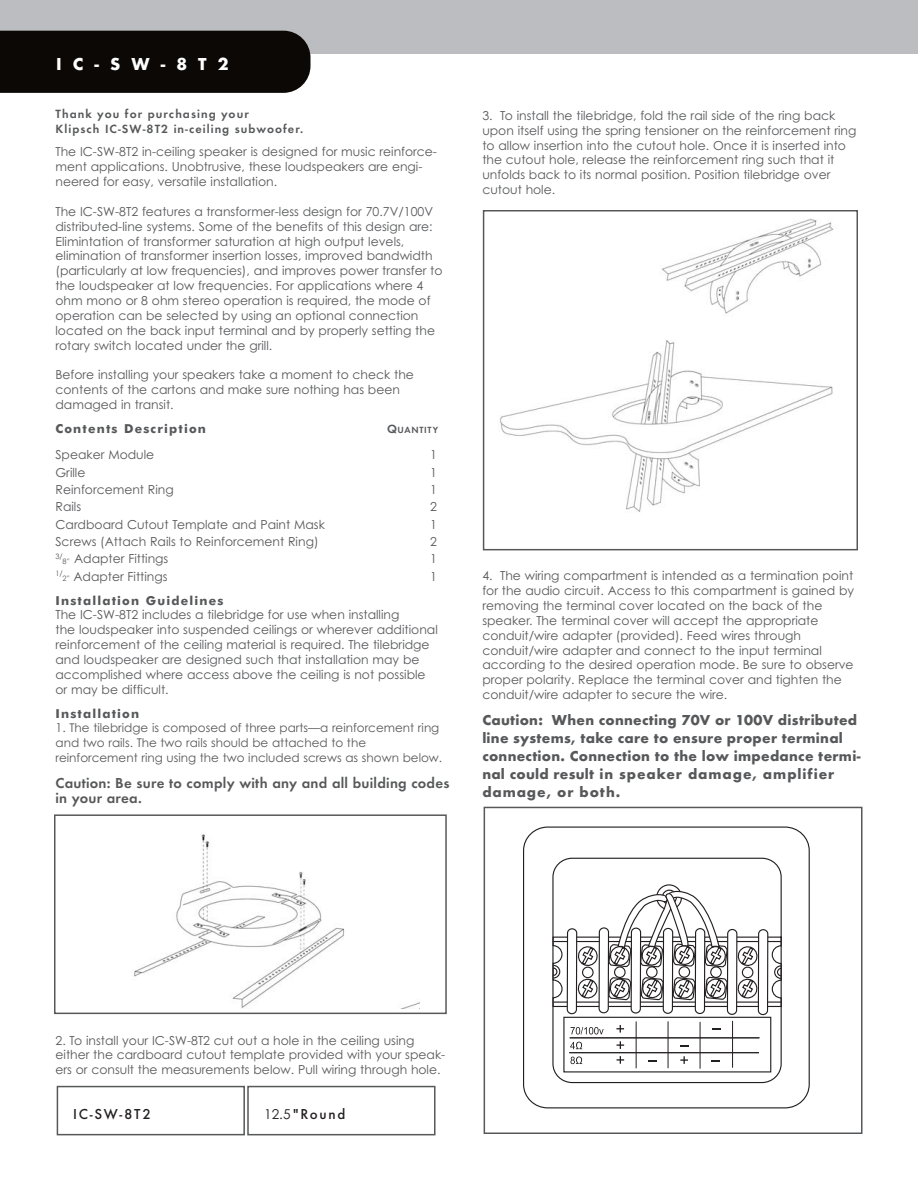
<style>
.page{position:relative;width:918px;height:1188px;background:#fff}
.page>*{position:absolute;margin:0;border:0;box-sizing:border-box;transform-origin:0 0}
.t1{font:700 18px "Futura T";letter-spacing:.61em;color:#fff}
.t2{font:700 15px/18px "Futura T";letter-spacing:.02em;color:#57585a}
.t3{font:600 15px/14.9px "Futura T";letter-spacing:.015em;color:#57585a}
.t4{font:500 15px "Futura T";letter-spacing:.115em;color:#231f20}
.t5{font:12.45px/14.9px "Century Gothic";color:#57585a}
.t6{font:600 12.45px/14.9px "Futura T";letter-spacing:.085em;color:#57585a}
.t7{font:700 12.45px "Futura BT";letter-spacing:.095em;color:#57585a}
.t8{font:12px/14.5px "Century Gothic";color:#57585a}
.t9{font:600 9.3px "Futura T";letter-spacing:.075em;color:#57585a}
.t10{font:7.5px "Century Gothic";color:#57585a}
.s1{font-size:12.45px}
.s2{font-size:7.5px}
.s3{font-family:"Century Gothic";font-weight:400;font-size:13.65px}
</style>
<div class="page">
<div style="left:0;top:0;width:918px;height:54px;background:#bcbdc0"></div>
<div style="left:0;top:31px;width:311px;height:62px;background:#0c0806"></div>
<img style="left:500px;top:218px;width:334px;height:294px">
<div style="left:483px;top:210px;width:375px;height:340px;border:2px solid #57585a"></div>
<div style="left:54px;top:814px;width:393px;height:200px;border:2px solid #57585a"></div>
<div style="left:484px;top:807px;width:378px;height:327px;border:2px solid #57585a"></div>
<div style="left:663px;top:928px;width:10px;height:86px;border:1px solid #231f20;border-radius:4px"></div>
<div style="left:695px;top:928px;width:10px;height:86px;border:1px solid #231f20;border-radius:4px"></div>
<div style="left:599px;top:927px;width:10px;height:86px;border:1px solid #231f20;border-radius:4px"></div>
<div style="left:631px;top:928px;width:10px;height:86px;border:1px solid #231f20;border-radius:4px"></div>
<div style="left:727px;top:929px;width:10px;height:86px;border:1px solid #231f20;border-radius:4px"></div>
<div style="left:758px;top:929px;width:10px;height:86px;border:1px solid #231f20;border-radius:4px"></div>
<div style="left:567px;top:928px;width:10px;height:86px;border:1px solid #231f20;border-radius:4px"></div>
<div style="left:656px;top:884px;width:26px;height:26px;border:1px solid #231f20;border-radius:50%"></div>
<svg style="left:554px;top:889px;width:226px;height:119px"></svg>
<div style="left:523px;top:827px;width:287px;height:281px;border:1px solid #231f20;border-radius:24px"></div>
<div style="left:552px;top:858px;width:230px;height:225px;border:1px solid #231f20;border-radius:19px"></div>
<div style="left:563px;top:1017px;width:208px;height:55px;border:1px solid #231f20"></div>
<svg style="left:571px;top:1027px;width:33px;height:8px"></svg>
<svg style="left:570px;top:1042px;width:12px;height:7px"></svg>
<svg style="left:570px;top:1056px;width:12px;height:8px"></svg>
<hr style="left:570px;top:1038px;width:189px;height:1px;background:#231f20">
<hr style="left:569px;top:1052px;width:190px;height:1px;background:#231f20">
<hr style="left:636px;top:1021px;width:1px;height:47px;background:#231f20">
<hr style="left:668px;top:1021px;width:1px;height:47px;background:#231f20">
<hr style="left:700px;top:1022px;width:1px;height:47px;background:#231f20">
<hr style="left:732px;top:1021px;width:1px;height:47px;background:#231f20">
<svg style="left:616px;top:1025px;width:8px;height:8px"></svg>
<svg style="left:617px;top:1041px;width:7px;height:8px"></svg>
<svg style="left:617px;top:1056px;width:7px;height:8px"></svg>
<svg style="left:680px;top:1056px;width:8px;height:8px"></svg>
<img style="left:134px;top:834px;width:286px;height:174px">
<div style="left:57px;top:1086px;width:188px;height:49px;border:2px solid #57585a"></div>
<div style="left:247px;top:1086px;width:189px;height:49px;border:2px solid #57585a"></div>
<h1 class="t1" style="left:56px;top:54px;width:174px">IC-SW-8T2</h1>
<p class="t6" style="left:55px;top:106px;width:249px">Thank you for purchasing your<br>Klipsch IC-SW-8T2 in-ceiling subwoofer.</p>
<p class="t5" style="left:55px;top:145px;width:383px">The IC-SW-8T2 in-ceiling speaker is designed for music reinforce&shy;ment applications. Unobtrusive, these loudspeakers are engi&shy;neered for easy, versatile installation.</p>
<p class="t5" style="left:55px;top:204px;width:389px">The IC-SW-8T2 features a transformer-less design for 70.7V/100V distributed-line systems. Some of the benefits of this design are:<br>Elimintation of transformer saturation at high output levels, elimination of transformer insertion losses, improved bandwidth (particularly at low frequencies), and improves power transfer to the loudspeaker at low frequencies. For applications where 4 ohm mono or 8 ohm stereo operation is required, the mode of operation can be selected by using an optional connection located on the back input terminal and by properly setting the rotary switch located under the grill.</p>
<p class="t5" style="left:55px;top:368px;width:360px">Before installing your speakers take a moment to check the contents of the cartons and make sure nothing has been damaged in transit.</p>
<p class="t7" style="left:55px;top:424px;width:152px">Contents Description</p>
<p class="t9" style="left:387px;top:424px;width:53px"><span class="s1">Q</span>UANTITY</p>
<p class="t5" style="left:55px;top:448px;width:100px">Speaker Module</p>
<p class="t5" style="left:430px;top:448px;width:8px">1</p>
<p class="t5" style="left:55px;top:465px;width:31px">Grille</p>
<p class="t5" style="left:430px;top:465px;width:8px">1</p>
<p class="t5" style="left:55px;top:482px;width:120px">Reinforcement Ring</p>
<p class="t5" style="left:430px;top:482px;width:8px">1</p>
<p class="t5" style="left:55px;top:500px;width:27px">Rails</p>
<p class="t5" style="left:430px;top:500px;width:8px">2</p>
<p class="t5" style="left:55px;top:517px;width:271px">Cardboard Cutout Template and Paint Mask</p>
<p class="t5" style="left:430px;top:517px;width:8px">1</p>
<p class="t5" style="left:55px;top:534px;width:265px">Screws (Attach Rails to Reinforcement Ring)</p>
<p class="t5" style="left:430px;top:534px;width:8px">2</p>
<p class="t10" style="left:55px;top:552px;width:9px">3/</p>
<p class="t5" style="left:62px;top:552px;width:107px"><span class="s2">8"</span> Adapter Fittings</p>
<p class="t5" style="left:430px;top:552px;width:8px">1</p>
<p class="t10" style="left:55px;top:569px;width:9px">1/</p>
<p class="t5" style="left:62px;top:569px;width:107px"><span class="s2">2"</span> Adapter Fittings</p>
<p class="t5" style="left:430px;top:569px;width:8px">1</p>
<p class="t7" style="left:55px;top:595px;width:169px">Installation Guidelines</p>
<p class="t5" style="left:55px;top:608px;width:384px">The IC-SW-8T2 includes a tilebridge for use when installing<br>the loudspeaker into suspended ceilings or wherever additional reinforcement of the ceiling material is required. The tilebridge and loudspeaker are designed such that installation may be accomplished where access above the ceiling is not possible or may be difficult.</p>
<p class="t7" style="left:55px;top:708px;width:85px">Installation</p>
<p class="t8" style="left:55px;top:721px;width:388px"><span class="s1">1.</span> The tilebridge is composed of three parts—a reinforcement ring and two rails. The two rails should be attached to the reinforcement ring using the two included screws as shown below.</p>
<p class="t3" style="left:55px;top:776px;width:396px">Caution: Be sure to comply with any and all building codes in your area.</p>
<p class="t5" style="left:482px;top:108px;width:376px">3. To install the tilebridge, fold the rail side of the ring back upon itself using the spring tensioner on the reinforcement ring to allow insertion into the cutout hole. Once it is inserted into the cutout hole, release the reinforcement ring such that it unfolds back to its normal position. Position tilebridge over cutout hole.</p>
<p class="t5" style="left:482px;top:569px;width:373px">4. The wiring compartment is intended as a termination point for the audio circuit. Access to this compartment is gained by removing the terminal cover located on the back of the speaker. The terminal cover will accept the appropriate conduit/wire adapter (provided). Feed wires through conduit/wire adapter and connect to the input terminal according to the desired operation mode. Be sure to observe proper polarity. Replace the terminal cover and tighten the conduit/wire adapter to secure the wire.</p>
<p class="t2" style="left:482px;top:711px;width:380px">Caution: When connecting 70V or 100V distributed line systems, take care to ensure proper terminal connection. Connection to the low impedance termi&shy;nal could result in speaker damage, amplifier damage, or both.</p>
<p class="t5" style="left:55px;top:1033px;width:391px">2. To install your IC-SW-8T2 cut out a hole in the ceiling using either the cardboard cutout template provided with your speak&shy;ers or consult the measurements below. Pull wiring through hole.</p>
<p class="t4" style="left:73px;top:1105px;width:79px">IC-SW-8T2</p>
<p class="t4" style="left:264px;top:1105px;width:83px"><span class="s3">12.5</span>"Round</p>
</div>
